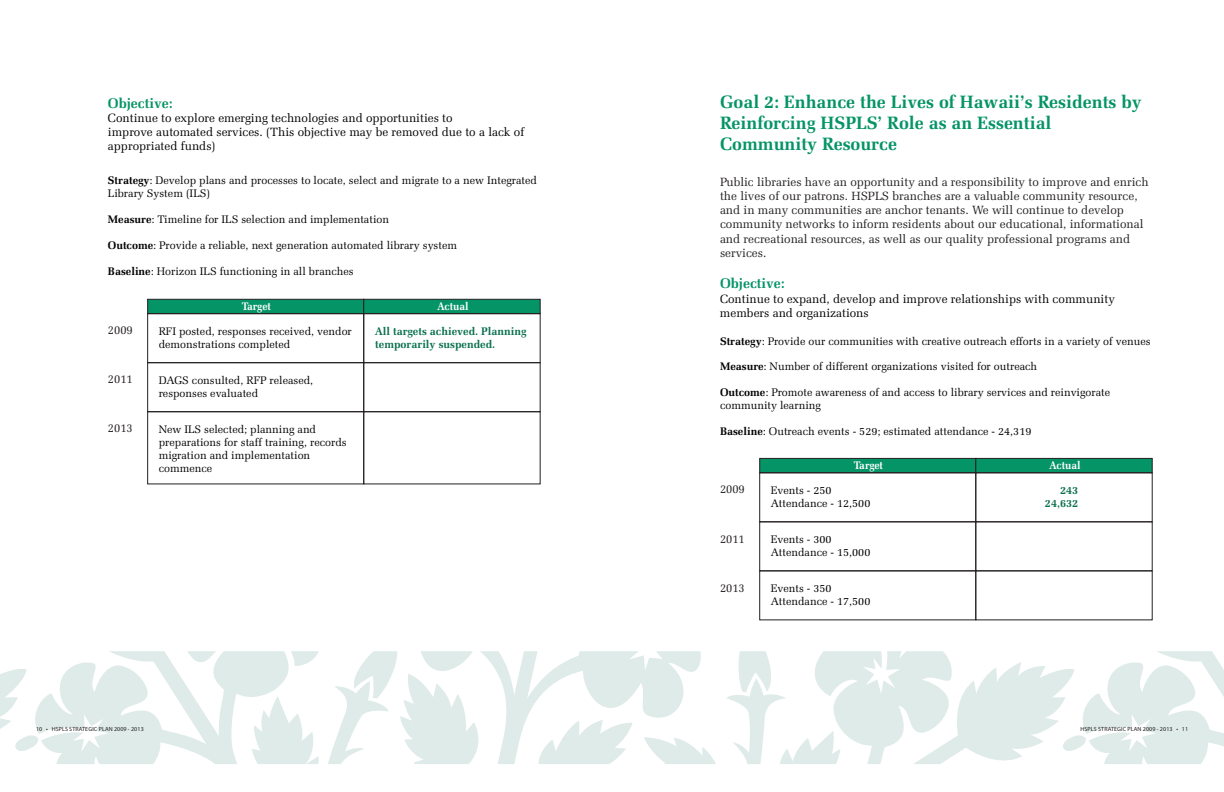
<style>
.page{position:relative;width:1224px;height:792px;background:#fff}
.page>*{position:absolute;margin:0;border:0;box-sizing:border-box;transform-origin:0 0}
.t1{font:700 18px/21.1px "Zapf Elliptical 711 BT";color:#059466}
.t2{font:700 14px "Zapf Elliptical 711 BT";color:#059466}
.t3{font:12px/14px "Zapf Elliptical 711 BT";color:#231f20}
.t4{font:12px/14px "Zapf Elliptical 711 BT";color:#000}
.t5{font:12px "Zapf Elliptical 711 BT";color:#231f20;scale:.94 1}
.t6{font:11px/12.8px "Zapf Elliptical 711 BT";color:#000}
.t7{font:700 11px/12.9px "Zapf Elliptical 711 BT";color:#0a704f}
.t8{font:700 11px "Zapf Elliptical 711 BT";color:#fff;scale:.94 1}
.t9{font:6px "Myriad Pro";letter-spacing:.02em;color:#231f20}
.s1{font-weight:700}
</style>
<div class="page">
<svg style="left:400px;top:651px;width:824px;height:113px;fill:#deebe8"></svg>
<svg style="left:0;top:651px;width:397px;height:113px"></svg>
<svg style="left:147px;top:299px;width:394px;height:15px;background:#088d62"></svg>
<svg style="left:759px;top:458px;width:394px;height:15px;background:#09855d"></svg>
<div style="left:147px;top:313px;width:217px;height:50px;border:1px solid #231f20"></div>
<div style="left:759px;top:473px;width:217px;height:49px;border:1px solid #231f20"></div>
<div style="left:147px;top:362px;width:217px;height:50px;border:1px solid #231f20"></div>
<div style="left:759px;top:522px;width:217px;height:49px;border:1px solid #231f20"></div>
<div style="left:147px;top:411px;width:217px;height:73px;border:1px solid #231f20"></div>
<div style="left:363px;top:313px;width:177px;height:50px;border:1px solid #231f20"></div>
<div style="left:976px;top:473px;width:176px;height:49px;border:1px solid #231f20"></div>
<div style="left:363px;top:362px;width:177px;height:50px;border:1px solid #231f20"></div>
<div style="left:976px;top:522px;width:176px;height:49px;border:1px solid #231f20"></div>
<div style="left:363px;top:411px;width:177px;height:73px;border:1px solid #231f20"></div>
<p class="t2" style="left:108px;top:97px;width:66px">Objective:</p>
<p class="t4" style="left:108px;top:112px;width:418px">Continue to explore emerging technologies and opportunities to<br>improve automated services. (This objective may be removed due to a lack of appropriated funds)</p>
<p class="t6" style="left:108px;top:175px;width:431px"><span class="s1">Strategy</span>: Develop plans and processes to locate, select and migrate to a new Integrated<br>Library System (ILS)</p>
<p class="t6" style="left:108px;top:214px;width:283px"><span class="s1">Measure</span>: Timeline for ILS selection and implementation</p>
<p class="t6" style="left:108px;top:240px;width:351px"><span class="s1">Outcome</span>: Provide a reliable, next generation automated library system</p>
<p class="t6" style="left:108px;top:265px;width:247px"><span class="s1">Baseline</span>: Horizon ILS functioning in all branches</p>
<p class="t8" style="left:242px;top:302px;width:33px">Target</p>
<p class="t8" style="left:438px;top:302px;width:34px">Actual</p>
<p class="t5" style="left:108px;top:325px;width:28px">2009</p>
<p class="t6" style="left:159px;top:326px;width:195px">RFI posted, responses received, vendor demonstrations completed</p>
<p class="t7" style="left:375px;top:326px;width:153px">All targets achieved. Planning temporarily suspended.</p>
<p class="t5" style="left:108px;top:374px;width:28px">2011</p>
<p class="t6" style="left:159px;top:375px;width:156px">DAGS consulted, RFP released, responses evaluated</p>
<p class="t5" style="left:108px;top:423px;width:28px">2013</p>
<p class="t6" style="left:159px;top:424px;width:189px">New ILS selected; planning and preparations for staff training, records migration and implementation commence</p>
<h1 class="t1" style="left:720px;top:92px;width:423px">Goal 2: Enhance the Lives of Hawaii’s Residents by<br>Reinforcing HSPLS’ Role as an Essential<br>Community Resource</h1>
<p class="t3" style="left:720px;top:176px;width:430px">Public libraries have an opportunity and a responsibility to improve and enrich the lives of our patrons. HSPLS branches are a valuable community resource, and in many communities are anchor tenants. We will continue to develop community networks to inform residents about our educational, informational and recreational resources, as well as our quality professional programs and services.</p>
<p class="t2" style="left:720px;top:277px;width:66px">Objective:</p>
<p class="t4" style="left:720px;top:292px;width:396px">Continue to expand, develop and improve relationships with community members and organizations</p>
<p class="t6" style="left:720px;top:335px;width:432px"><span class="s1">Strategy</span>: Provide our communities with creative outreach efforts in a variety of venues</p>
<p class="t6" style="left:720px;top:361px;width:319px"><span class="s1">Measure</span>: Number of different organizations visited for outreach</p>
<p class="t6" style="left:720px;top:387px;width:392px"><span class="s1">Outcome</span>: Promote awareness of and access to library services and reinvigorate community learning</p>
<p class="t6" style="left:720px;top:426px;width:313px"><span class="s1">Baseline</span>: Outreach events - 529; estimated attendance - 24,319</p>
<p class="t5" style="left:720px;top:484px;width:28px">2009</p>
<p class="t5" style="left:720px;top:533px;width:28px">2011</p>
<p class="t5" style="left:720px;top:582px;width:28px">2013</p>
<p class="t8" style="left:854px;top:461px;width:33px">Target</p>
<p class="t6" style="left:771px;top:485px;width:101px">Events - 250<br>Attendance - 12,500</p>
<p class="t6" style="left:771px;top:534px;width:101px">Events - 300<br>Attendance - 15,000</p>
<p class="t6" style="left:771px;top:583px;width:101px">Events - 350<br>Attendance - 17,500</p>
<p class="t8" style="left:1050px;top:461px;width:34px">Actual</p>
<p class="t7" style="left:1045px;top:485px;width:35px;text-align:right">243<br>24,632</p>
<p class="t9" style="left:36px;top:727px;width:109px">10 • HSPLS STRATEGIC PLAN 2009 - 2013</p>
<p class="t9" style="left:1081px;top:727px;width:109px">HSPLS STRATEGIC PLAN 2009 - 2013 • 11</p>
</div>
